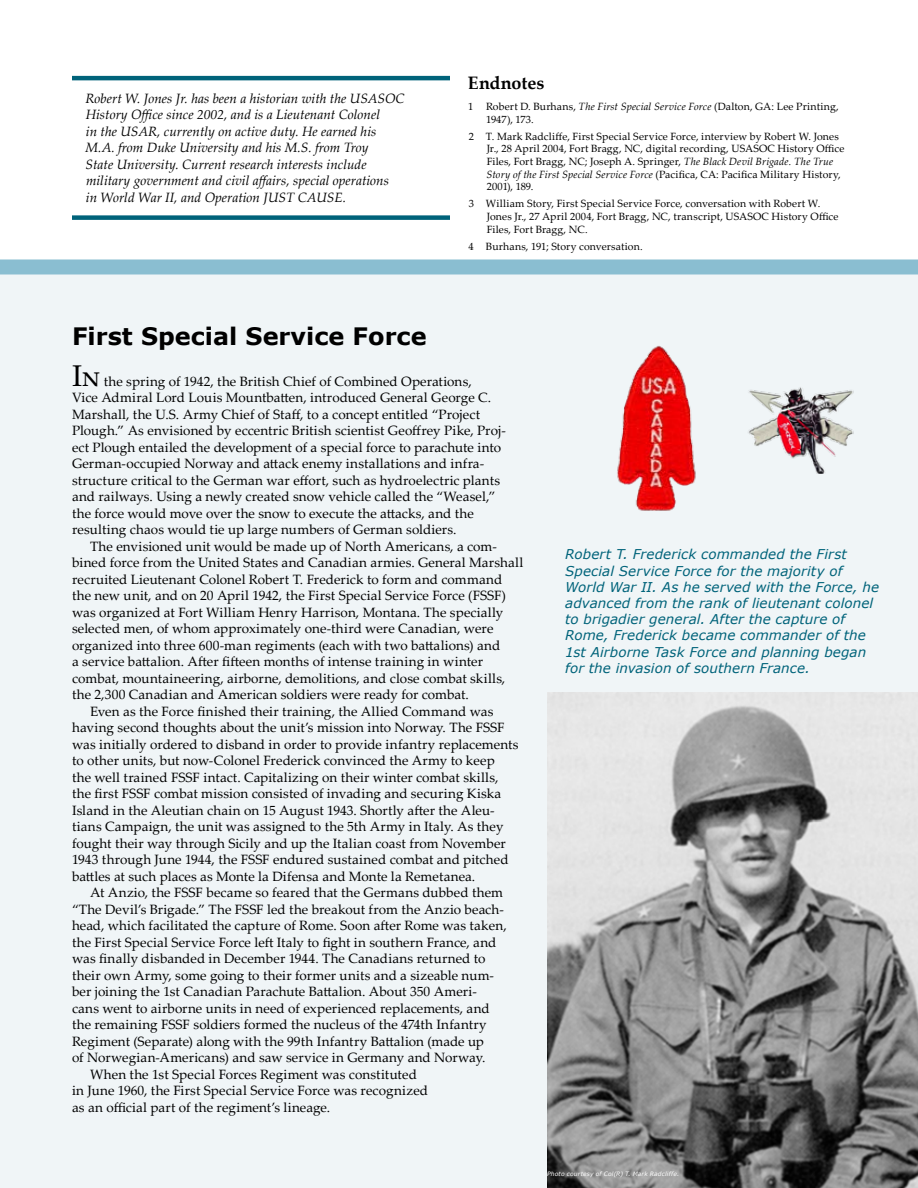
<style>
.page{position:relative;width:918px;height:1188px;background:#fff}
.page>*{position:absolute;margin:0;border:0;box-sizing:border-box;transform-origin:0 0}
.Sidebar_1st_Paragrap{font:30px "Palatino Linotype";color:#000}
.Sidebar_Title{font:700 24px "Verdana";color:#000}
.Endnotes_title{font:700 18px "Palatino Linotype";color:#000}
.Body_Text{font:13.5px/16.5px "Palatino Linotype";letter-spacing:.005em;color:#000}
.Sidebar_1st_Paragrap-2{font:13.5px/16.5px "Palatino Linotype";letter-spacing:.005em;color:#000}
.Author_info{font:italic 13.5px/16.5px "Palatino Linotype";color:#000}
.Captions{font:italic 13.5px/16.2px "Verdana";letter-spacing:.005em;color:#00637a}
.Endnote_Text{font:10.5px/12.6px "Palatino Linotype";letter-spacing:.01em;color:#000}
.Captions-2{font:italic 6px "Verdana";letter-spacing:.02em;color:#fff}
.s1{font-style:italic}
</style>
<div class="page">
<div style="left:0;top:270px;width:918px;height:918px;background:#f0f5f7"></div>
<div style="left:0;top:259px;width:918px;height:15px;background:#8abed1"></div>
<img style="left:547px;top:693px;width:371px;height:495px">
<img style="left:617px;top:346px;width:79px;height:165px">
<img style="left:748px;top:387px;width:106px;height:87px">
<hr style="left:72px;top:76px;width:378px;height:4px;background:#00637a">
<div style="left:72px;top:215px;width:378px;height:5px;background:#00637a"></div>
<p class="Author_info" style="left:86px;top:89px;width:321px">Robert W. Jones Jr. has been a historian with the USASOC History Office since 2002, and is a Lieutenant Colonel<br>in the USAR, currently on active duty. He earned his M.A. from Duke University and his M.S. from Troy<br>State University. Current research interests include military government and civil affairs, special operations<br>in World War II, and Operation JUST CAUSE.</p>
<p class="Endnotes_title" style="left:468px;top:70px;width:78px">Endnotes</p>
<p class="Endnote_Text" style="left:486px;top:100px;width:354px;text-indent:-18px">1 Robert D. Burhans, <span class="s1">The First Special Service Force</span> (Dalton, GA: Lee Printing,<br>1947), 173.</p>
<p class="Endnote_Text" style="left:487px;top:130px;width:359px;text-indent:-18px">2 T. Mark Radcliffe, First Special Service Force, interview by Robert W. Jones Jr., 28 April 2004, Fort Bragg, NC, digital recording, USASOC History Office Files, Fort Bragg, NC; Joseph A. Springer, <span class="s1">The Black Devil Brigade. The True Story of the First Special Service Force</span> (Pacifica, CA: Pacifica Military History, 2001), 189.</p>
<p class="Endnote_Text" style="left:487px;top:197px;width:353px;text-indent:-18px">3 William Story, First Special Service Force, conversation with Robert W.<br>Jones Jr., 27 April 2004, Fort Bragg, NC, transcript, USASOC History Office<br>Files, Fort Bragg, NC.</p>
<p class="Endnote_Text" style="left:468px;top:239px;width:176px">4 Burhans, 191; Story conversation.</p>
<p class="Sidebar_Title" style="left:72px;top:321px;width:356px">First Special Service Force</p>
<p class="Sidebar_1st_Paragrap" style="left:72px;top:354px;width:30px">In</p>
<p class="Sidebar_1st_Paragrap-2" style="left:72px;top:372px;width:435px;text-indent:32px">the spring of 1942, the British Chief of Combined Operations,<br>Vice Admiral Lord Louis Mountbatten, introduced General George C.<br>Marshall, the U.S. Army Chief of Staff, to a concept entitled “Project Plough.” As envisioned by eccentric British scientist Geoffrey Pike, Proj&shy;ect Plough entailed the development of a special force to parachute into German-occupied Norway and attack enemy installations and infra&shy;structure critical to the German war effort, such as hydroelectric plants and railways. Using a newly created snow vehicle called the “Weasel,” the force would move over the snow to execute the attacks, and the resulting chaos would tie up large numbers of German soldiers.</p>
<p class="Body_Text" style="left:72px;top:537px;width:453px;text-indent:18px">The envisioned unit would be made up of North Americans, a com&shy;bined force from the United States and Canadian armies. General Marshall recruited Lieutenant Colonel Robert T. Frederick to form and command the new unit, and on 20 April 1942, the First Special Service Force (FSSF) was organized at Fort William Henry Harrison, Montana. The specially selected men, of whom approximately one-third were Canadian, were organized into three 600-man regiments (each with two battalions) and<br>a service battalion. After fifteen months of intense training in winter combat, mountaineering, airborne, demolitions, and close combat skills, the 2,300 Canadian and American soldiers were ready for combat.</p>
<p class="Body_Text" style="left:72px;top:702px;width:448px;text-indent:18px">Even as the Force finished their training, the Allied Command was having second thoughts about the unit’s mission into Norway. The FSSF was initially ordered to disband in order to provide infantry replacements to other units, but now-Colonel Frederick convinced the Army to keep<br>the well trained FSSF intact. Capitalizing on their winter combat skills, the first FSSF combat mission consisted of invading and securing Kiska Island in the Aleutian chain on 15 August 1943. Shortly after the Aleu&shy;tians Campaign, the unit was assigned to the 5th Army in Italy. As they fought their way through Sicily and up the Italian coast from November 1943 through June 1944, the FSSF endured sustained combat and pitched battles at such places as Monte la Difensa and Monte la Remetanea.</p>
<p class="Body_Text" style="left:72px;top:884px;width:436px;text-indent:18px">At Anzio, the FSSF became so feared that the Germans dubbed them “The Devil’s Brigade.” The FSSF led the breakout from the Anzio beach&shy;head, which facilitated the capture of Rome. Soon after Rome was taken, the First Special Service Force left Italy to fight in southern France, and was finally disbanded in December 1944. The Canadians returned to their own Army, some going to their former units and a sizeable num&shy;ber joining the 1st Canadian Parachute Battalion. About 350 Ameri&shy;cans went to airborne units in need of experienced replacements, and the remaining FSSF soldiers formed the nucleus of the 474th Infantry Regiment (Separate) along with the 99th Infantry Battalion (made up<br>of Norwegian-Americans) and saw service in Germany and Norway.</p>
<p class="Body_Text" style="left:72px;top:1065px;width:358px;text-indent:18px">When the 1st Special Forces Regiment was constituted in June 1960, the First Special Service Force was recognized as an official part of the regiment’s lineage.</p>
<p class="Captions" style="left:565px;top:546px;width:316px">Robert T. Frederick commanded the First Special Service Force for the majority of World War II. As he served with the Force, he advanced from the rank of lieutenant colonel to brigadier general. After the capture of Rome, Frederick became commander of the 1st Airborne Task Force and planning began for the invasion of southern France.</p>
<p class="Captions-2" style="left:547px;top:1170px;width:134px">Photo courtesy of Col(R) T. Mark Radcliffe.</p>
</div>
